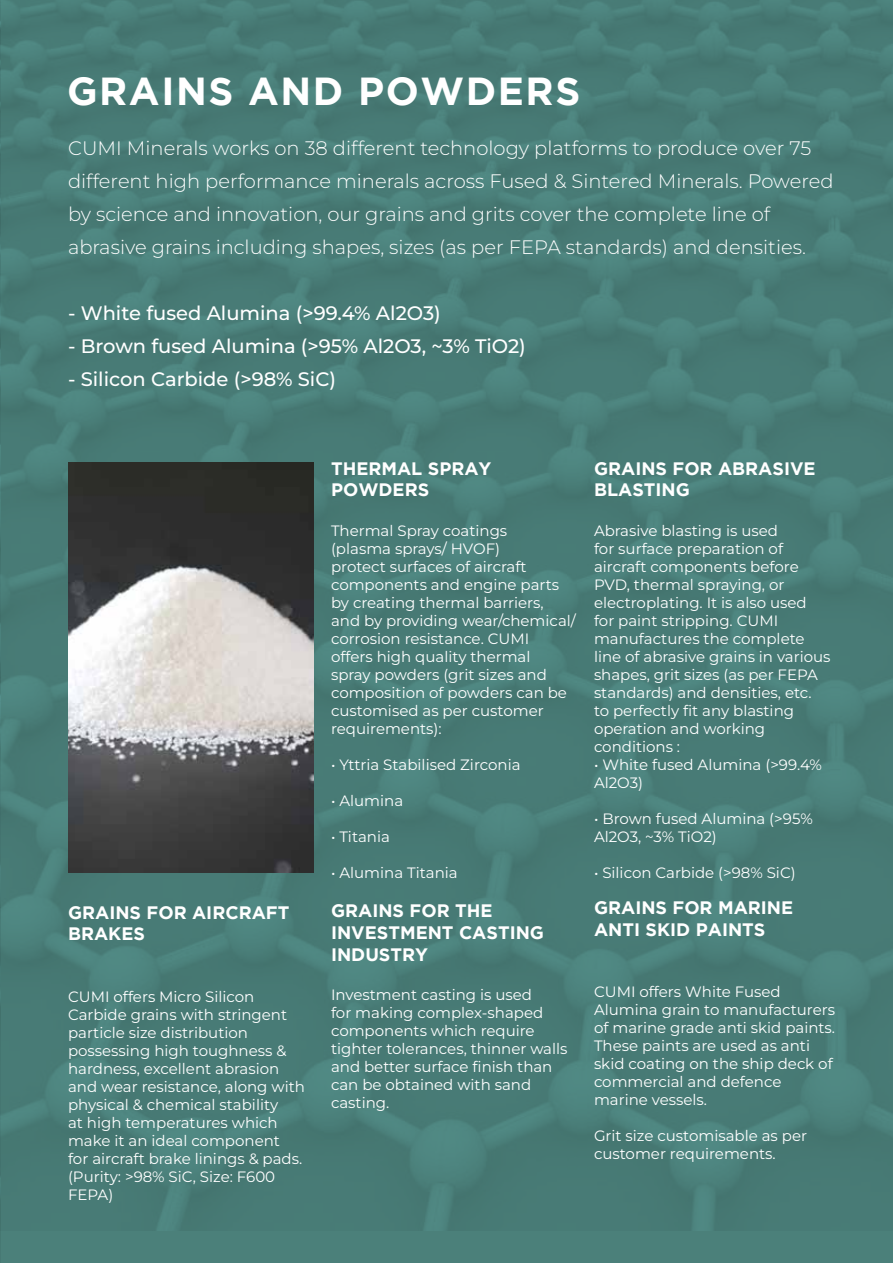
<style>
.page{position:relative;width:893px;height:1263px;background:#4b807a}
.page>*{position:absolute;margin:0;border:0;box-sizing:border-box;transform-origin:0 0}
.t1{font:700 39px "Gotham";letter-spacing:.04em;color:#fff}
.t2{font:300 19.5px/33px "Montserrat";color:#fff}
.t3{font:500 19.5px "Montserrat";color:#fff}
.t4{font:700 18px/21.6px "Gotham";color:#fff}
.t5{font:15px/18px "Montserrat";color:#fff}
</style>
<div class="page">
<img style="left:0;top:10px;width:893px;height:1221px">
<img style="left:68px;top:463px;width:245px;height:409px">
<h1 class="t1" style="left:67px;top:69px;width:515px">GRAINS AND POWDERS</h1>
<p class="t2" style="left:68px;top:131px;width:767px">CUMI Minerals works on 38 different technology platforms to produce over 75 different high performance minerals across Fused &amp; Sintered Minerals. Powered by science and innovation, our grains and grits cover the complete line of abrasive grains including shapes, sizes (as per FEPA standards) and densities.</p>
<h2 class="t3" style="left:68px;top:300px;width:374px">- White fused Alumina (&gt;99.4% Al2O3)</h2>
<h2 class="t3" style="left:68px;top:333px;width:459px">- Brown fused Alumina (&gt;95% Al2O3, ~3% TiO2)</h2>
<h2 class="t3" style="left:68px;top:366px;width:269px">- Silicon Carbide (&gt;98% SiC)</h2>
<p class="t4" style="left:68px;top:901px;width:223px">GRAINS FOR AIRCRAFT<br>BRAKES</p>
<p class="t5" style="left:68px;top:987px;width:238px">CUMI offers Micro Silicon<br>Carbide grains with stringent particle size distribution possessing high toughness &amp; hardness, excellent abrasion and wear resistance, along with physical &amp; chemical stability<br>at high temperatures which make it an ideal component<br>for aircraft brake linings &amp; pads. (Purity: &gt;98% SiC, Size: F600<br>FEPA)</p>
<p class="t4" style="left:331px;top:457px;width:162px">THERMAL SPRAY<br>POWDERS</p>
<p class="t5" style="left:331px;top:521px;width:246px">Thermal Spray coatings<br>(plasma sprays/ HVOF)<br>protect surfaces of aircraft components and engine parts by creating thermal barriers, and by providing wear/chemical/ corrosion resistance. CUMI<br>offers high quality thermal<br>spray powders (grit sizes and composition of powders can be customised as per customer requirements):</p>
<p class="t5" style="left:331px;top:755px;width:191px">• Yttria Stabilised Zirconia</p>
<p class="t5" style="left:331px;top:791px;width:74px">• Alumina</p>
<p class="t5" style="left:331px;top:827px;width:60px">• Titania</p>
<p class="t5" style="left:331px;top:863px;width:128px">• Alumina Titania</p>
<p class="t4" style="left:331px;top:900px;width:215px">GRAINS FOR THE<br>INVESTMENT CASTING<br>INDUSTRY</p>
<p class="t5" style="left:331px;top:985px;width:238px">Investment casting is used<br>for making complex-shaped components which require tighter tolerances, thinner walls and better surface finish than can be obtained with sand casting.</p>
<p class="t4" style="left:594px;top:457px;width:223px">GRAINS FOR ABRASIVE<br>BLASTING</p>
<p class="t5" style="left:594px;top:521px;width:238px">Abrasive blasting is used<br>for surface preparation of aircraft components before<br>PVD, thermal spraying, or electroplating. It is also used for paint stripping. CUMI manufactures the complete line of abrasive grains in various shapes, grit sizes (as per FEPA standards) and densities, etc. to perfectly fit any blasting operation and working conditions :</p>
<p class="t5" style="left:594px;top:755px;width:229px">• White fused Alumina (&gt;99.4%<br>Al2O3)</p>
<p class="t5" style="left:594px;top:809px;width:220px">• Brown fused Alumina (&gt;95%<br>Al2O3, ~3% TiO2)</p>
<p class="t5" style="left:594px;top:863px;width:203px">• Silicon Carbide (&gt;98% SiC)</p>
<p class="t4" style="left:594px;top:897px;width:201px">GRAINS FOR MARINE<br>ANTI SKID PAINTS</p>
<p class="t5" style="left:594px;top:982px;width:243px">CUMI offers White Fused<br>Alumina grain to manufacturers of marine grade anti skid paints.<br>These paints are used as anti skid coating on the ship deck of commercial and defence marine vessels.</p>
<p class="t5" style="left:594px;top:1126px;width:215px">Grit size customisable as per customer requirements.</p>
</div>
